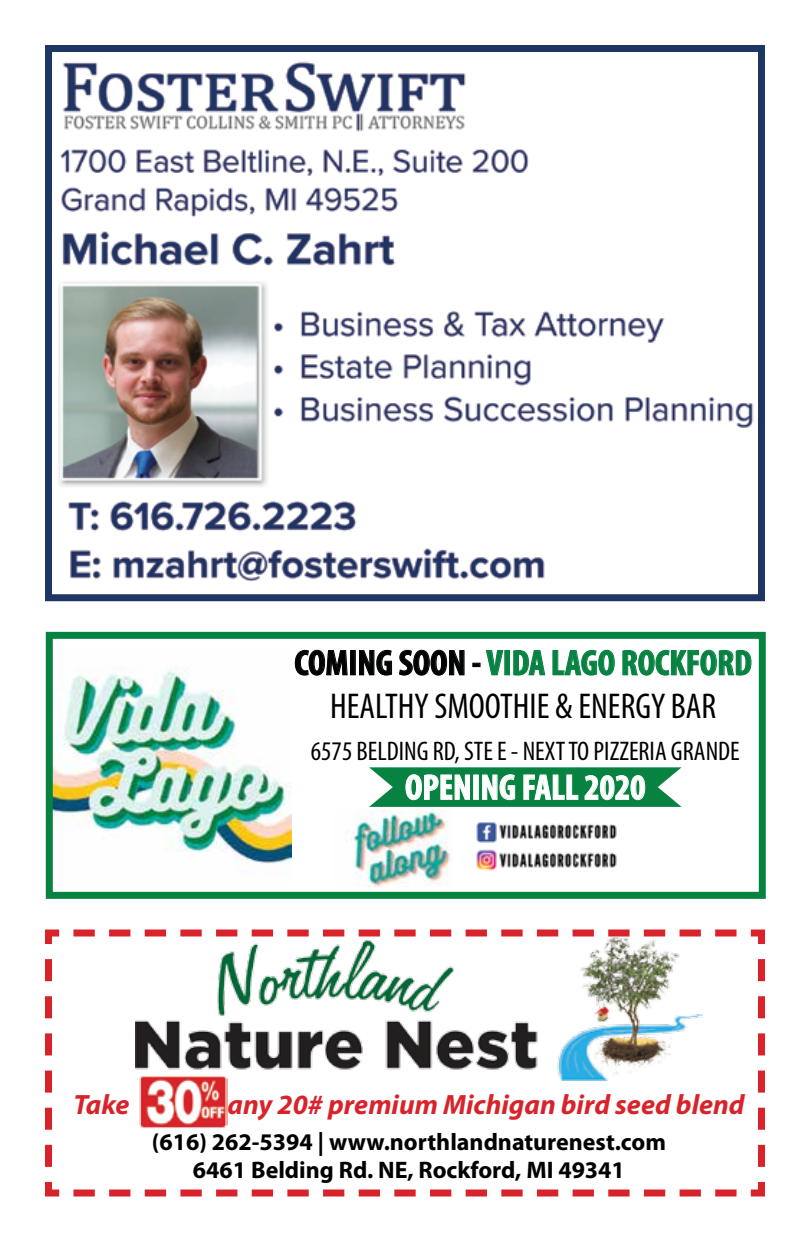
<style>
.page{position:relative;width:810px;height:1242px;background:#fff}
.page>*{position:absolute;margin:0;border:0;box-sizing:border-box;transform-origin:0 0}
.t1{font:condensed 36px/43.2px "Myriad Pro";color:#000;text-align:center}
.t2{font:700 condensed 36px "Myriad Pro";color:#fff}
.t3{font:italic 700 28px "Myriad Pro";color:#d9232b}
.t4{font:condensed 27px "Myriad Pro";color:#000}
.t5{font:700 24px/28.8px "Myriad Pro";color:#000;text-align:center}
.s1{font-weight:700;color:#000101}
.s2{font-weight:700;color:#078241}
</style>
<div class="page">
<img style="left:58px;top:61px;width:696px;height:521px">
<div style="left:45px;top:45px;width:720px;height:556px;border:7px solid #1e3664"></div>
<svg style="left:45px;top:929px;width:720px;height:268px"></svg>
<img style="left:135px;top:937px;width:568px;height:144px">
<img style="left:138px;top:1072px;width:90px;height:56px">
<img style="left:349px;top:810px;width:101px;height:76px">
<img style="left:54px;top:667px;width:238px;height:202px">
<div style="left:46px;top:632px;width:720px;height:267px;border:7px solid #078241"></div>
<img style="left:476px;top:822px;width:141px;height:49px">
<svg style="left:295px;top:650px;width:53px;height:26px"></svg>
<div style="left:350px;top:650px;width:6px;height:25px;border:1px solid #000101"></div>
<svg style="left:359px;top:650px;width:33px;height:26px"></svg>
<svg style="left:399px;top:650px;width:66px;height:26px"></svg>
<svg style="left:473px;top:663px;width:7px;height:4px"></svg>
<svg style="left:486px;top:650px;width:17px;height:26px"></svg>
<div style="left:505px;top:650px;width:5px;height:25px;border:1px solid #078241"></div>
<svg style="left:513px;top:650px;width:32px;height:26px"></svg>
<svg style="left:553px;top:650px;width:62px;height:26px"></svg>
<svg style="left:622px;top:650px;width:130px;height:26px"></svg>
<svg style="left:369px;top:767px;width:313px;height:40px;background:#389b67"></svg>
<h1 class="t1" style="left:294px;top:641px;width:459px"><span class="s1">COMING SOON -</span> <span class="s2">VIDA LAGO ROCKFORD<br></span>HEALTHY SMOOTHIE &amp; ENERGY BAR</h1>
<p class="t4" style="left:311px;top:735px;width:431px">6575 BELDING RD, STE E - NEXT TO PIZZERIA GRANDE</p>
<h1 class="t2" style="left:405px;top:765px;width:242px">OPENING FALL 2020</h1>
<p class="t3" style="left:73px;top:1086px;width:58px">Take</p>
<p class="t3" style="left:227px;top:1086px;width:519px">any 20# premium Michigan bird seed blend</p>
<p class="t5" style="left:152px;top:1126px;width:516px">(616) 262-5394 | www.northlandnaturenest.com<br>6461 Belding Rd. NE, Rockford, MI 49341</p>
</div>
